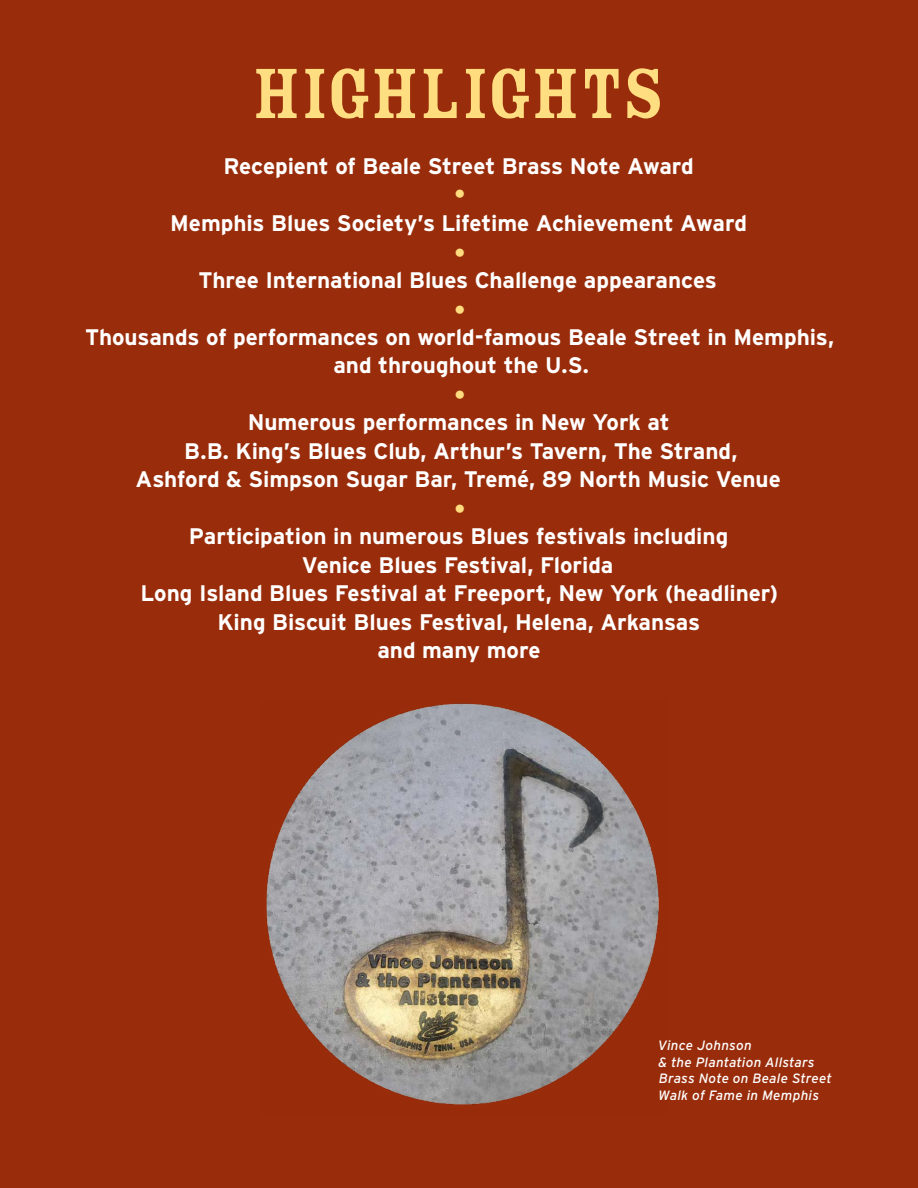
<style>
.page{position:relative;width:918px;height:1188px;background:#992d0b}
.page>*{position:absolute;margin:0;border:0;box-sizing:border-box;transform-origin:0 0}
.t1{font:78px "Rosewood Std Fill";letter-spacing:-.005em;color:#ffdd81}
.t2{font:45px "Rosewood Std Fill";color:#ffdd7e}
.t3{font:700 22.5px/28.5px "Interstate";letter-spacing:-.005em;color:#fff;text-align:center}
.t4{font:italic 13.5px/16.5px "Interstate";letter-spacing:.015em;color:#fff}
.s1{color:#ffdd7e}
</style>
<div class="page">
<img style="left:266px;top:703px;width:393px;height:402px">
<h1 class="t1" style="left:252px;top:51px;width:414px">High<span class="s1">li</span>ghts</h1>
<p class="t3" style="left:223px;top:151px;width:472px">Recepient of Beale Street Brass Note Award</p>
<h2 class="t2" style="left:453px;top:170px;width:14px">•</h2>
<p class="t3" style="left:170px;top:208px;width:578px">Memphis Blues Society’s Lifetime Achievement Award</p>
<h2 class="t2" style="left:453px;top:228px;width:14px">•</h2>
<p class="t3" style="left:198px;top:265px;width:520px">Three International Blues Challenge appearances</p>
<h2 class="t2" style="left:453px;top:285px;width:14px">•</h2>
<p class="t3" style="left:85px;top:322px;width:751px">Thousands of performances on world-famous Beale Street in Memphis, and throughout the U.S.</p>
<h2 class="t2" style="left:453px;top:371px;width:14px">•</h2>
<p class="t3" style="left:136px;top:408px;width:647px">Numerous performances in New York at<br>B.B. King’s Blues Club, Arthur’s Tavern, The Strand,<br>Ashford &amp; Simpson Sugar Bar, Tremé, 89 North Music Venue</p>
<h2 class="t2" style="left:453px;top:485px;width:14px">•</h2>
<p class="t3" style="left:140px;top:522px;width:639px">Participation in numerous Blues festivals including<br>Venice Blues Festival, Florida<br>Long Island Blues Festival at Freeport, New York (headliner)<br>King Biscuit Blues Festival, Helena, Arkansas<br>and many more</p>
<p class="t4" style="left:658px;top:1037px;width:175px">Vince Johnson<br>&amp; the Plantation Allstars<br>Brass Note on Beale Street<br>Walk of Fame in Memphis</p>
</div>
